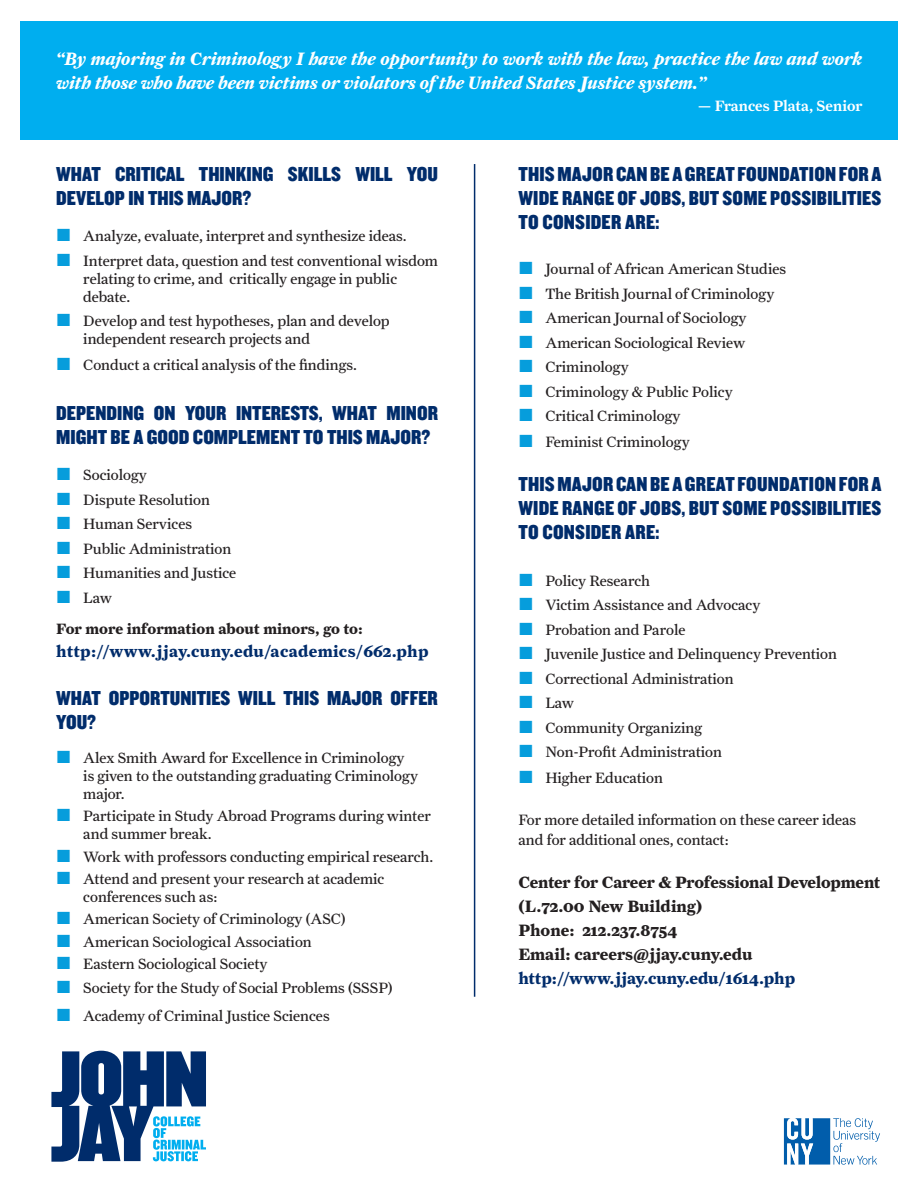
<style>
.page{position:relative;width:918px;height:1188px;background:#fff}
.page>*{position:absolute;margin:0;border:0;box-sizing:border-box;transform-origin:0 0}
.t1{font:21px/24px "Knockout 70 Full Welterwt";color:#002c6b}
.t2{font:italic 700 18px/24px "Farnham Text";color:#fff}
.t3{font:700 16.5px/24px "Farnham Text";letter-spacing:-.01em;color:#231f20}
.t4{font:700 16.5px "Farnham Text";letter-spacing:.01em;color:#002c6b}
.t5{font:15px/24.5px "Farnham Text";color:#231f20}
.t6{font:700 15px "Farnham Text";color:#231f20}
.t7{font:15px "Farnham Text Semi";color:#fff}
</style>
<div class="page">
<div style="left:20px;top:22px;width:878px;height:118px;background:#00aeef"></div>
<hr style="left:474px;top:164px;width:1px;height:833px;background:#002c6b">
<svg style="left:784px;top:1118px;width:96px;height:47px"></svg>
<svg style="left:51px;top:1051px;width:155px;height:111px"></svg>
<p class="t2" style="left:56px;top:46px;width:808px">“By majoring in Criminology I have the opportunity to work with the law, practice the law and work with those who have been victims or violators of the United States Justice system.”</p>
<p class="t7" style="left:698px;top:97px;width:166px">— Frances Plata, Senior</p>
<h1 class="t1" style="left:56px;top:161px;width:383px">WHAT CRITICAL THINKING SKILLS WILL YOU<br>DEVELOP IN THIS MAJOR?</h1>
<p class="t5" style="left:83px;top:224px;width:356px">Analyze, evaluate, interpret and synthesize ideas.<br>Interpret data, question and test conventional wisdom</p>
<p class="t5" style="left:83px;top:269px;width:315px;line-height:18px">relating to crime, and critically engage in public debate.</p>
<p class="t5" style="left:83px;top:312px;width:308px;line-height:18px">Develop and test hypotheses, plan and develop independent research projects and</p>
<p class="t5" style="left:83px;top:353px;width:275px">Conduct a critical analysis of the findings.</p>
<h1 class="t1" style="left:56px;top:400px;width:383px">DEPENDING ON YOUR INTERESTS, WHAT MINOR<br>MIGHT BE A GOOD COMPLEMENT TO THIS MAJOR?</h1>
<p class="t5" style="left:83px;top:463px;width:154px">Sociology<br>Dispute Resolution<br>Human Services<br>Public Administration<br>Humanities and Justice<br>Law</p>
<p class="t6" style="left:56px;top:620px;width:308px">For more information about minors, go to:</p>
<p class="t4" style="left:56px;top:641px;width:374px">http://www.jjay.cuny.edu/academics/662.php</p>
<h1 class="t1" style="left:56px;top:685px;width:383px">WHAT OPPORTUNITIES WILL THIS MAJOR OFFER<br>YOU?</h1>
<p class="t5" style="left:83px;top:749px;width:336px;line-height:18px">Alex Smith Award for Excellence in Criminology is given to the outstanding graduating Criminology major.</p>
<p class="t5" style="left:83px;top:807px;width:349px;line-height:18px">Participate in Study Abroad Programs during winter and summer break.</p>
<p class="t5" style="left:83px;top:845px;width:352px;line-height:22.4px">Work with professors conducting empirical research.<br>Attend and present your research at academic</p>
<p class="t5" style="left:83px;top:885px;width:264px;line-height:22.4px">conferences such as:<br>American Society of Criminology (ASC)<br>American Sociological Association<br>Eastern Sociological Society</p>
<p class="t5" style="left:83px;top:974px;width:311px;line-height:27.5px">Society for the Study of Social Problems (SSSP)<br>Academy of Criminal Justice Sciences</p>
<h1 class="t1" style="left:518px;top:161px;width:365px;text-align:justify">THIS MAJOR CAN BE A GREAT FOUNDATION FOR A WIDE RANGE OF JOBS, BUT SOME POSSIBILITIES TO CONSIDER ARE:</h1>
<p class="t5" style="left:545px;top:257px;width:242px">Journal of African American Studies<br>The British Journal of Criminology<br>American Journal of Sociology<br>American Sociological Review<br>Criminology<br>Criminology &amp; Public Policy<br>Critical Criminology</p>
<p class="t5" style="left:545px;top:430px;width:146px">Feminist Criminology</p>
<h1 class="t1" style="left:518px;top:471px;width:365px;text-align:justify">THIS MAJOR CAN BE A GREAT FOUNDATION FOR A WIDE RANGE OF JOBS, BUT SOME POSSIBILITIES TO CONSIDER ARE:</h1>
<p class="t5" style="left:545px;top:568px;width:293px">Policy Research<br>Victim Assistance and Advocacy<br>Probation and Parole<br>Juvenile Justice and Delinquency Prevention<br>Correctional Administration<br>Law<br>Community Organizing<br>Non-Profit Administration</p>
<p class="t5" style="left:545px;top:765px;width:119px">Higher Education</p>
<p class="t5" style="left:518px;top:810px;width:339px;line-height:19.5px">For more detailed information on these career ideas and for additional ones, contact:</p>
<p class="t3" style="left:518px;top:870px;width:363px">Center for Career &amp; Professional Development (L.72.00 New Building)<br>Phone: 212.237.8754<br>Email: careers@jjay.cuny.edu</p>
<p class="t4" style="left:518px;top:968px;width:278px">http://www.jjay.cuny.edu/1614.php</p>
</div>
